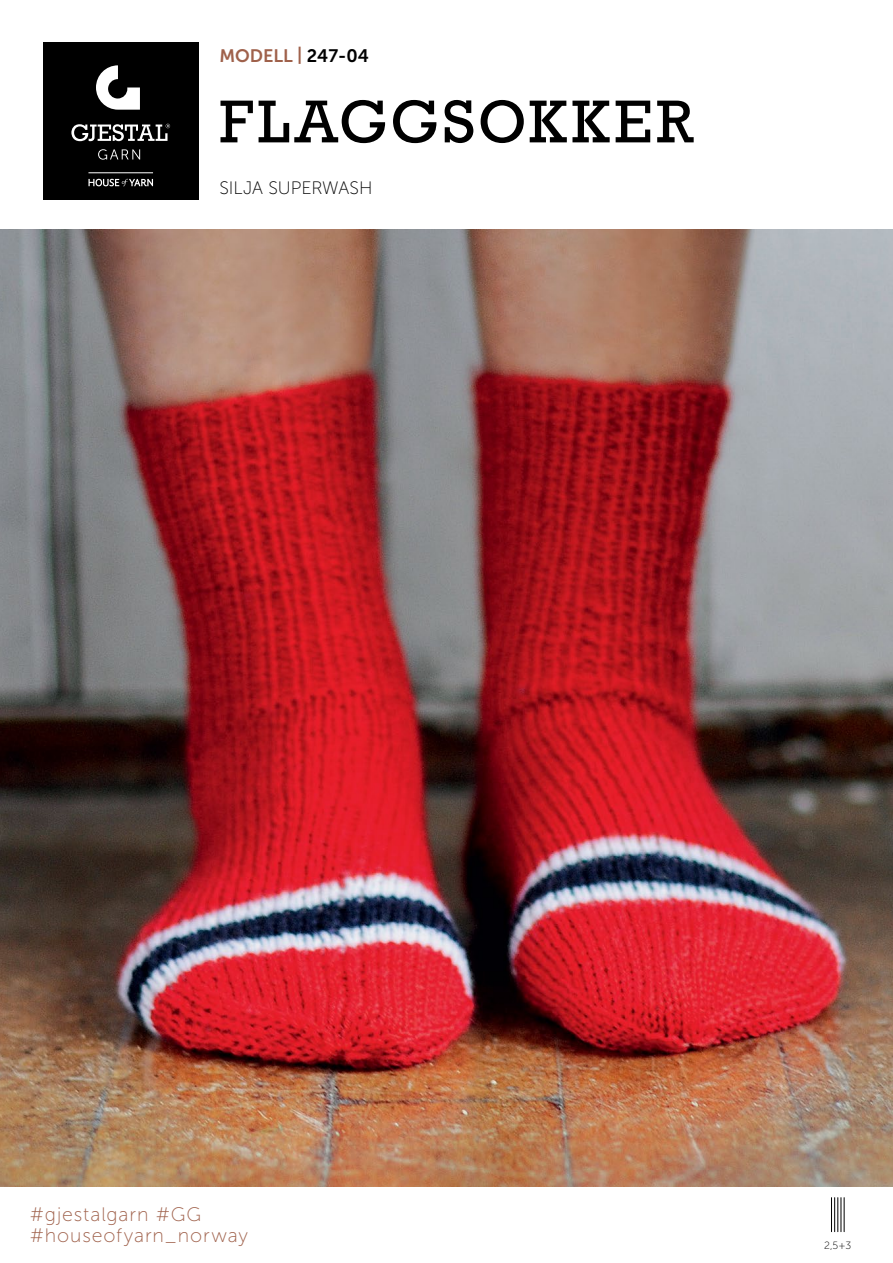
<style>
.page{position:relative;width:893px;height:1263px;background:#fff}
.page>*{position:absolute;margin:0;border:0;box-sizing:border-box;transform-origin:0 0}
.INNHOLD_-_Midtstilt{font:61.5px "Rockwell";letter-spacing:.06em;color:#000}
.t1{font:19.5px "Museo Sans 100";letter-spacing:.045em;color:#9f614b}
.INNHOLD_-_Midtstilt-2{font:18px "Museo Sans 100";letter-spacing:-.005em;color:#000}
.t2{font:18px "Museo Sans 700";color:#9f614b}
.t3{font:10.5px "Museo Sans 100";color:#000}
.s1{color:#000}
</style>
<div class="page">
<img style="left:0;top:230px;width:893px;height:956px">
<div style="left:43px;top:43px;width:156px;height:157px;background:#000"></div>
<svg style="left:71px;top:124px;width:99px;height:17px"></svg>
<svg style="left:96px;top:65px;width:44px;height:45px"></svg>
<svg style="left:98px;top:149px;width:42px;height:11px"></svg>
<hr style="left:88px;top:173px;width:65px;height:1px;background:#fff">
<svg style="left:88px;top:179px;width:65px;height:7px"></svg>
<hr style="left:831px;top:1197px;width:1px;height:35px;background:#000">
<hr style="left:834px;top:1197px;width:1px;height:35px;background:#000">
<hr style="left:837px;top:1197px;width:1px;height:35px;background:#000">
<hr style="left:840px;top:1197px;width:1px;height:35px;background:#000">
<hr style="left:844px;top:1197px;width:1px;height:35px;background:#000">
<p class="t2" style="left:219px;top:45px;width:151px">MODELL | <span class="s1">247-04</span></p>
<p class="INNHOLD_-_Midtstilt" style="left:219px;top:86px;width:476px">FLAGGSOKKER</p>
<p class="INNHOLD_-_Midtstilt-2" style="left:219px;top:178px;width:155px">SILJA SUPERWASH</p>
<p class="t1" style="left:30px;top:1203px;width:173px">#gjestalgarn #GG</p>
<p class="t1" style="left:30px;top:1224px;width:219px">#houseofyarn_norway</p>
<p class="t3" style="left:824px;top:1240px;width:29px">2,5+3</p>
</div>
